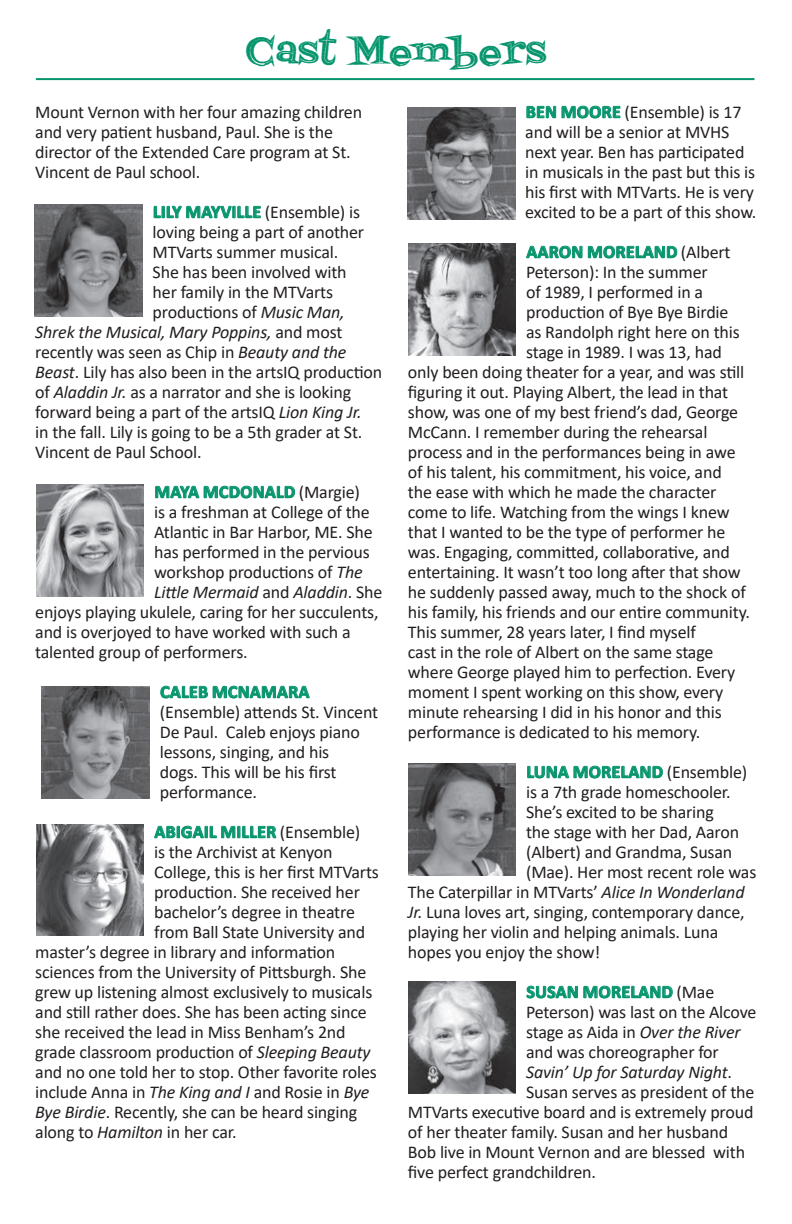
<style>
.page{position:relative;width:792px;height:1224px;background:#fff}
.page>*{position:absolute;margin:0;border:0;box-sizing:border-box;transform-origin:0 0}
.t1{font:40px "Fontdinerdotcom Jazz Dark";letter-spacing:.01em;color:#07956e}
.t2{font:18px/20px "Calibri";letter-spacing:-.01em;color:#231f20}
.t3{font:700 18px "Calibri";letter-spacing:.015em;color:#07956e}
.t4{font:italic 18px "Calibri";letter-spacing:-.01em;color:#231f20}
.s1{font-weight:400;color:#231f20}
.s2{font-style:italic}
.s3{font-style:normal}
.s4{font-weight:700;color:#07956e}
</style>
<div class="page">
<svg style="left:153px;top:205px;width:108px;height:14px"></svg>
<svg style="left:155px;top:485px;width:141px;height:14px"></svg>
<svg style="left:160px;top:685px;width:150px;height:14px"></svg>
<svg style="left:154px;top:825px;width:123px;height:14px"></svg>
<svg style="left:526px;top:105px;width:95px;height:14px"></svg>
<svg style="left:526px;top:245px;width:152px;height:14px"></svg>
<svg style="left:527px;top:765px;width:136px;height:14px"></svg>
<svg style="left:526px;top:985px;width:147px;height:14px"></svg>
<hr style="left:36px;top:78px;width:718px;height:2px;background:#07956e">
<img style="left:408px;top:243px;width:108px;height:112px">
<img style="left:42px;top:686px;width:108px;height:112px">
<img style="left:407px;top:107px;width:108px;height:112px">
<img style="left:36px;top:824px;width:108px;height:112px">
<img style="left:408px;top:763px;width:108px;height:112px">
<img style="left:35px;top:204px;width:108px;height:112px">
<img style="left:36px;top:484px;width:108px;height:112px">
<img style="left:408px;top:982px;width:108px;height:112px">
<h1 class="t1" style="left:246px;top:22px;width:302px">Cast Members</h1>
<p class="t2" style="left:35px;top:101px;width:328px">Mount Vernon with her four amazing children and very patient husband, Paul. She is the director of the Extended Care program at St.<br>Vincent de Paul school.</p>
<p class="t3" style="left:153px;top:199px;width:209px">LILY MAYVILLE <span class="s1">(Ensemble) is</span></p>
<p class="t2" style="left:153px;top:221px;width:213px">loving being a part of another</p>
<p class="t2" style="left:153px;top:241px;width:187px">MTVarts summer musical.</p>
<p class="t2" style="left:153px;top:261px;width:196px">She has been involved with</p>
<p class="t2" style="left:153px;top:281px;width:182px">her family in the MTVarts</p>
<p class="t2" style="left:153px;top:301px;width:194px">productions of <span class="s2">Music Man,</span></p>
<p class="t4" style="left:35px;top:319px;width:309px">Shrek the Musical, Mary Poppins, <span class="s3">and most</span></p>
<p class="t2" style="left:35px;top:341px;width:313px">recently was seen as Chip in <span class="s2">Beauty and the</span></p>
<p class="t2" style="left:35px;top:361px;width:349px"><span class="s2">Beast</span>. Lily has also been in the artsIQ production</p>
<p class="t2" style="left:35px;top:381px;width:318px">of <span class="s2">Aladdin Jr.</span> as a narrator and she is looking</p>
<p class="t2" style="left:35px;top:401px;width:328px">forward being a part of the artsIQ <span class="s2">Lion King Jr.</span></p>
<p class="t2" style="left:35px;top:421px;width:329px">in the fall. Lily is going to be a 5th grader at St.</p>
<p class="t2" style="left:35px;top:441px;width:168px">Vincent de Paul School.</p>
<p class="t3" style="left:154px;top:479px;width:207px">MAYA MCDONALD <span class="s1">(Margie)</span></p>
<p class="t2" style="left:154px;top:501px;width:217px">is a freshman at College of the</p>
<p class="t2" style="left:154px;top:521px;width:220px">Atlantic in Bar Harbor, ME. She</p>
<p class="t2" style="left:154px;top:541px;width:217px">has performed in the pervious</p>
<p class="t2" style="left:154px;top:561px;width:210px">workshop productions of <span class="s2">The</span></p>
<p class="t4" style="left:154px;top:579px;width:230px">Little Mermaid <span class="s3">and</span> Aladdin<span class="s3">. She</span></p>
<p class="t2" style="left:35px;top:601px;width:345px">enjoys playing ukulele, caring for her succulents,</p>
<p class="t2" style="left:35px;top:621px;width:317px">and is overjoyed to have worked with such a</p>
<p class="t2" style="left:35px;top:641px;width:214px">talented group of performers.</p>
<p class="t3" style="left:160px;top:679px;width:151px">CALEB MCNAMARA</p>
<p class="t2" style="left:160px;top:701px;width:220px">(Ensemble) attends St. Vincent<br>De Paul. Caleb enjoys piano lessons, singing, and his<br>dogs. This will be his first performance.</p>
<p class="t3" style="left:154px;top:819px;width:207px">ABIGAIL MILLER <span class="s1">(Ensemble)</span></p>
<p class="t2" style="left:154px;top:841px;width:180px">is the Archivist at Kenyon</p>
<p class="t2" style="left:154px;top:861px;width:226px">College, this is her first MTVarts</p>
<p class="t2" style="left:154px;top:881px;width:207px">production. She received her</p>
<p class="t2" style="left:154px;top:901px;width:202px">bachelor’s degree in theatre</p>
<p class="t2" style="left:154px;top:921px;width:213px">from Ball State University and</p>
<p class="t2" style="left:35px;top:941px;width:302px">master’s degree in library and information</p>
<p class="t2" style="left:35px;top:961px;width:333px">sciences from the University of Pittsburgh. She</p>
<p class="t2" style="left:35px;top:981px;width:339px">grew up listening almost exclusively to musicals</p>
<p class="t2" style="left:35px;top:1001px;width:333px">and still rather does. She has been acting since</p>
<p class="t2" style="left:35px;top:1021px;width:312px">she received the lead in Miss Benham’s 2nd</p>
<p class="t2" style="left:35px;top:1041px;width:337px">grade classroom production of <span class="s2">Sleeping Beauty</span></p>
<p class="t2" style="left:35px;top:1061px;width:343px">and no one told her to stop. Other favorite roles</p>
<p class="t2" style="left:35px;top:1081px;width:336px">include Anna in <span class="s2">The King and I</span> and Rosie in <span class="s2">Bye</span></p>
<p class="t2" style="left:35px;top:1101px;width:324px"><span class="s2">Bye Birdie</span>. Recently, she can be heard singing</p>
<p class="t2" style="left:35px;top:1121px;width:203px">along to <span class="s2">Hamilton</span> in her car.</p>
<p class="t2" style="left:525px;top:101px;width:233px"><span class="s4">BEN MOORE</span> (Ensemble) is 17 and will be a senior at MVHS next year. Ben has participated in musicals in the past but this is his first with MTVarts. He is very excited to be a part of this show.</p>
<p class="t3" style="left:526px;top:239px;width:206px">AARON MORELAND <span class="s1">(Albert</span></p>
<p class="t2" style="left:526px;top:261px;width:183px">Peterson): In the summer</p>
<p class="t2" style="left:526px;top:281px;width:179px">of 1989, I performed in a</p>
<p class="t2" style="left:526px;top:301px;width:204px">production of Bye Bye Birdie</p>
<p class="t2" style="left:526px;top:321px;width:215px">as Randolph right here on this</p>
<p class="t2" style="left:526px;top:341px;width:197px">stage in 1989. I was 13, had</p>
<p class="t2" style="left:408px;top:361px;width:338px">only been doing theater for a year, and was still</p>
<p class="t2" style="left:408px;top:381px;width:322px">figuring it out. Playing Albert, the lead in that</p>
<p class="t2" style="left:408px;top:401px;width:332px">show, was one of my best friend’s dad, George</p>
<p class="t2" style="left:408px;top:421px;width:301px">McCann. I remember during the rehearsal</p>
<p class="t2" style="left:408px;top:441px;width:329px">process and in the performances being in awe</p>
<p class="t2" style="left:408px;top:461px;width:315px">of his talent, his commitment, his voice, and</p>
<p class="t2" style="left:408px;top:481px;width:310px">the ease with which he made the character</p>
<p class="t2" style="left:408px;top:501px;width:323px">come to life. Watching from the wings I knew</p>
<p class="t2" style="left:408px;top:521px;width:319px">that I wanted to be the type of performer he</p>
<p class="t2" style="left:408px;top:541px;width:323px">was. Engaging, committed, collaborative, and</p>
<p class="t2" style="left:408px;top:561px;width:334px">entertaining. It wasn’t too long after that show</p>
<p class="t2" style="left:408px;top:581px;width:339px">he suddenly passed away, much to the shock of</p>
<p class="t2" style="left:408px;top:601px;width:344px">his family, his friends and our entire community.</p>
<p class="t2" style="left:408px;top:621px;width:290px">This summer, 28 years later, I find myself</p>
<p class="t2" style="left:408px;top:641px;width:307px">cast in the role of Albert on the same stage</p>
<p class="t2" style="left:408px;top:661px;width:329px">where George played him to perfection. Every</p>
<p class="t2" style="left:408px;top:681px;width:317px">moment I spent working on this show, every</p>
<p class="t2" style="left:408px;top:701px;width:315px">minute rehearsing I did in his honor and this</p>
<p class="t2" style="left:408px;top:721px;width:294px">performance is dedicated to his memory.</p>
<p class="t3" style="left:526px;top:759px;width:222px">LUNA MORELAND <span class="s1">(Ensemble)</span></p>
<p class="t2" style="left:526px;top:781px;width:206px">is a 7th grade homeschooler.</p>
<p class="t2" style="left:526px;top:801px;width:189px">She’s excited to be sharing</p>
<p class="t2" style="left:526px;top:821px;width:215px">the stage with her Dad, Aaron</p>
<p class="t2" style="left:526px;top:841px;width:208px">(Albert) and Grandma, Susan</p>
<p class="t2" style="left:526px;top:861px;width:232px">(Mae). Her most recent role was</p>
<p class="t2" style="left:408px;top:881px;width:338px">The Caterpillar in MTVarts’ <span class="s2">Alice In Wonderland</span></p>
<p class="t2" style="left:408px;top:901px;width:338px"><span class="s2">Jr.</span> Luna loves art, singing, contemporary dance,</p>
<p class="t2" style="left:408px;top:921px;width:312px">playing her violin and helping animals. Luna</p>
<p class="t2" style="left:408px;top:941px;width:194px">hopes you enjoy the show!</p>
<p class="t3" style="left:526px;top:979px;width:189px">SUSAN MORELAND <span class="s1">(Mae</span></p>
<p class="t2" style="left:526px;top:1001px;width:232px">Peterson) was last on the Alcove</p>
<p class="t2" style="left:526px;top:1021px;width:216px">stage as Aida in <span class="s2">Over the River</span></p>
<p class="t2" style="left:526px;top:1041px;width:194px">and was choreographer for</p>
<p class="t4" style="left:526px;top:1059px;width:208px">Savin’ Up for Saturday Night<span class="s3">.</span></p>
<p class="t2" style="left:526px;top:1081px;width:230px">Susan serves as president of the</p>
<p class="t2" style="left:408px;top:1101px;width:347px">MTVarts executive board and is extremely proud</p>
<p class="t2" style="left:408px;top:1121px;width:322px">of her theater family. Susan and her husband</p>
<p class="t2" style="left:408px;top:1141px;width:339px">Bob live in Mount Vernon and are blessed with</p>
<p class="t2" style="left:408px;top:1161px;width:190px">five perfect grandchildren.</p>
</div>
